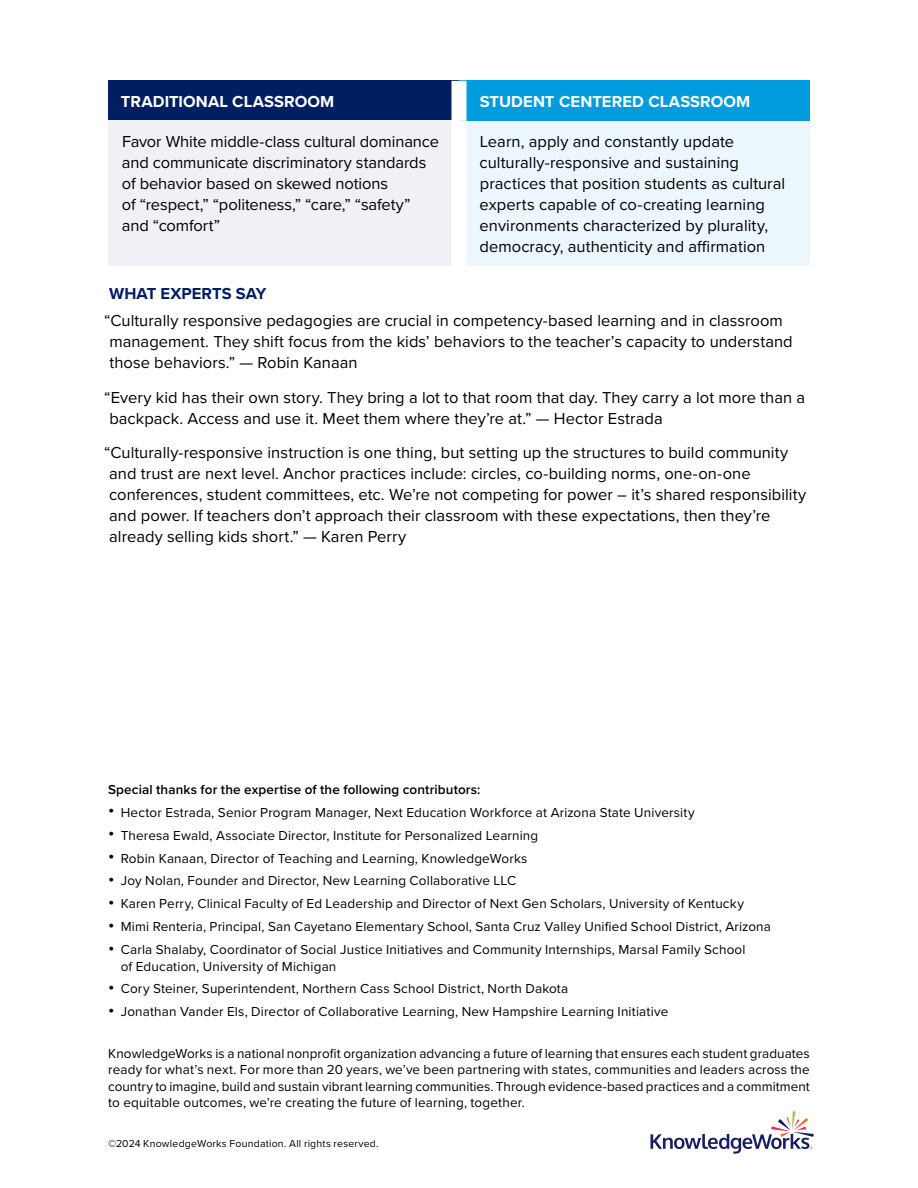
<style>
.page{position:relative;width:918px;height:1188px;background:#fff}
.page>*{position:absolute;margin:0;border:0;box-sizing:border-box;transform-origin:0 0}
.t1{font:16.5px/21px "Proxima Nova";color:#000}
.t2{font:700 16.5px "Proxima Nova";letter-spacing:.005em;color:#fff}
.t3{font:700 16.5px "Proxima Nova";color:#001e62}
.t4{font:13.5px/16.2px "Proxima Nova";letter-spacing:.01em;color:#000}
.t5{font:600 13.5px "Proxima Nova";letter-spacing:.01em;color:#000}
.t6{font:10.5px "Proxima Nova";letter-spacing:.02em;color:#000}
.s1{font-size:18px}
</style>
<div class="page">
<div style="left:108px;top:81px;width:351px;height:40px;background:#001e62"></div>
<div style="left:108px;top:121px;width:351px;height:145px;background:#f0f1f6"></div>
<div style="left:459px;top:121px;width:351px;height:145px;background:#ebf7fc"></div>
<div style="left:452px;top:121px;width:14px;height:145px;background:#fff"></div>
<div style="left:459px;top:81px;width:351px;height:40px;background:#009cde"></div>
<div style="left:452px;top:81px;width:14px;height:40px;background:#fff"></div>
<svg style="left:650px;top:1111px;width:164px;height:43px"></svg>
<p class="t2" style="left:121px;top:90px;width:215px">TRADITIONAL CLASSROOM</p>
<p class="t1" style="left:122px;top:131px;width:319px">Favor White middle-class cultural dominance and communicate discriminatory standards of behavior based on skewed notions<br>of “respect,” “politeness,” “care,” “safety” and “comfort”</p>
<p class="t2" style="left:480px;top:90px;width:272px">STUDENT CENTERED CLASSROOM</p>
<p class="t1" style="left:480px;top:131px;width:307px">Learn, apply and constantly update culturally-responsive and sustaining practices that position students as cultural experts capable of co-creating learning environments characterized by plurality, democracy, authenticity and affirmation</p>
<h3 class="t3" style="left:109px;top:281px;width:159px">WHAT EXPERTS SAY</h3>
<p class="t1" style="left:109px;top:310px;width:685px;text-indent:-5px">“Culturally responsive pedagogies are crucial in competency-based learning and in classroom management. They shift focus from the kids’ behaviors to the teacher’s capacity to understand those behaviors.” — Robin Kanaan</p>
<p class="t1" style="left:109px;top:386px;width:697px;text-indent:-5px">“Every kid has their own story. They bring a lot to that room that day. They carry a lot more than a backpack. Access and use it. Meet them where they’re at.” — Hector Estrada</p>
<p class="t1" style="left:109px;top:442px;width:698px;text-indent:-5px">“Culturally-responsive instruction is one thing, but setting up the structures to build community and trust are next level. Anchor practices include: circles, co-building norms, one-on-one conferences, student committees, etc. We’re not competing for power – it’s shared responsibility and power. If teachers don’t approach their classroom with these expectations, then they’re already selling kids short.” — Karen Perry</p>
<h4 class="t5" style="left:108px;top:779px;width:374px">Special thanks for the expertise of the following contributors:</h4>
<p class="t4" style="left:108px;top:803px;width:588px"><span class="s1">•</span> Hector Estrada, Senior Program Manager, Next Education Workforce at Arizona State University</p>
<p class="t4" style="left:108px;top:826px;width:432px"><span class="s1">•</span> Theresa Ewald, Associate Director, Institute for Personalized Learning</p>
<p class="t4" style="left:108px;top:849px;width:421px"><span class="s1">•</span> Robin Kanaan, Director of Teaching and Learning, KnowledgeWorks</p>
<p class="t4" style="left:108px;top:872px;width:410px"><span class="s1">•</span> Joy Nolan, Founder and Director, New Learning Collaborative LLC</p>
<p class="t4" style="left:108px;top:895px;width:638px"><span class="s1">•</span> Karen Perry, Clinical Faculty of Ed Leadership and Director of Next Gen Scholars, University of Kentucky</p>
<p class="t4" style="left:108px;top:918px;width:664px"><span class="s1">•</span> Mimi Renteria, Principal, San Cayetano Elementary School, Santa Cruz Valley Unified School District, Arizona</p>
<p class="t4" style="left:121px;top:941px;width:626px;text-indent:-13px"><span class="s1">•</span> Carla Shalaby, Coordinator of Social Justice Initiatives and Community Internships, Marsal Family School of Education, University of Michigan</p>
<p class="t4" style="left:108px;top:980px;width:462px"><span class="s1">•</span> Cory Steiner, Superintendent, Northern Cass School District, North Dakota</p>
<p class="t4" style="left:108px;top:1003px;width:562px"><span class="s1">•</span> Jonathan Vander Els, Director of Collaborative Learning, New Hampshire Learning Initiative</p>
<p class="t4" style="left:108px;top:1045px;width:703px;text-align:justify">KnowledgeWorks is a national nonprofit organization advancing a future of learning that ensures each student graduates ready for what’s next. For more than 20 years, we’ve been partnering with states, communities and leaders across the country to imagine, build and sustain vibrant learning communities. Through evidence-based practices and a commitment to equitable outcomes, we’re creating the future of learning, together.</p>
<p class="t6" style="left:108px;top:1136px;width:272px">©2024 KnowledgeWorks Foundation. All rights reserved.</p>
</div>
